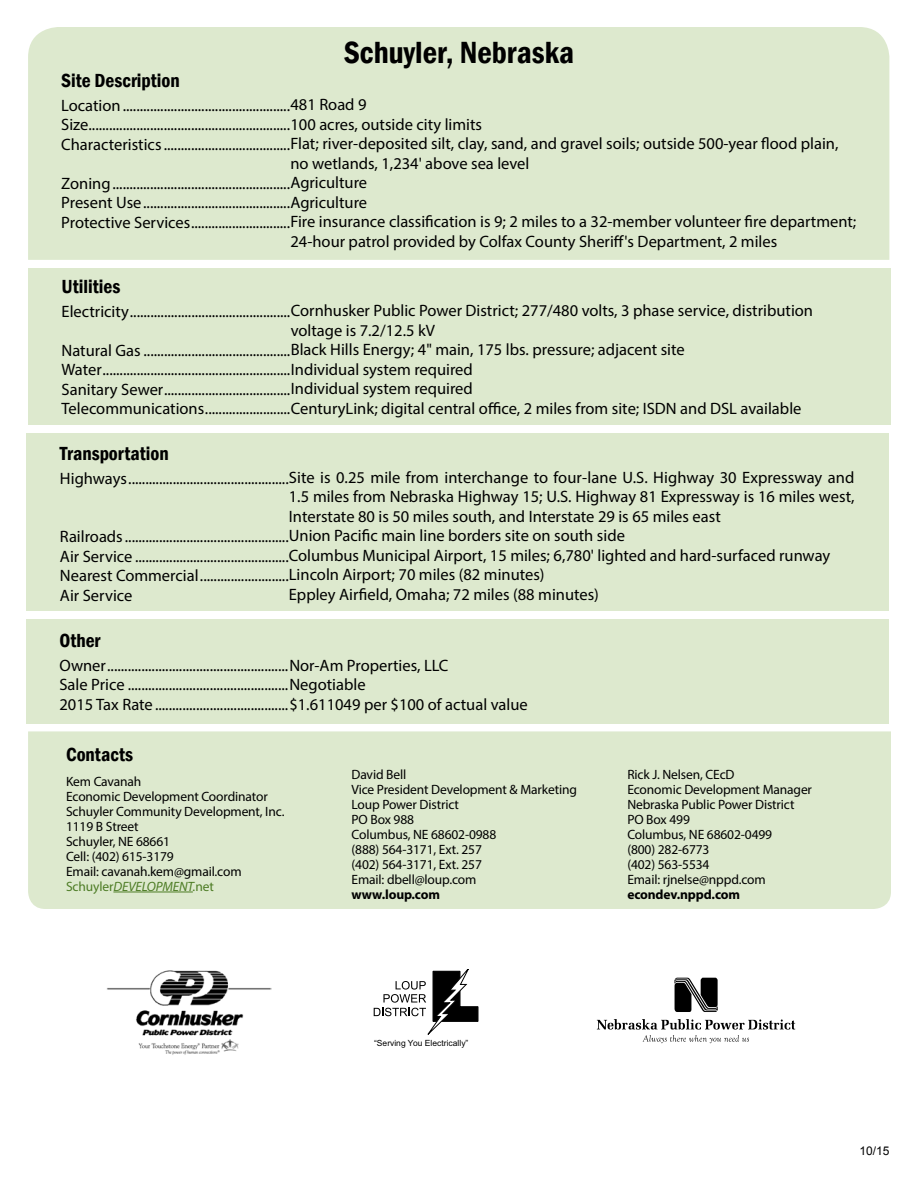
<style>
.page{position:relative;width:918px;height:1188px;background:#fff}
.page>*{position:absolute;margin:0;border:0;box-sizing:border-box;transform-origin:0 0}
.t1{font:600 condensed 31.5px "Franklin Gothic";color:#000}
.t2{font:600 condensed 19.5px "Franklin Gothic";color:#000}
.t3{font:16.5px/19.4px "Myriad Pro";color:#000}
.t4{font:13.5px/15px "Myriad Pro";letter-spacing:-.01em;color:#000}
.t5{font:700 13.5px "Myriad Pro";letter-spacing:-.01em;color:#000}
.t6{font:12px "Arial";color:#000}
.t7{font:8.55px "Arial";color:#000}
.s1{color:#4d7c25}
.s2{font-style:italic;color:#4d7c25}
</style>
<div class="page">
<svg style="left:675px;top:978px;width:43px;height:34px"></svg>
<svg style="left:597px;top:1019px;width:198px;height:24px"></svg>
<div style="left:28px;top:27px;width:861px;height:233px;background:#dde9ce"></div>
<div style="left:28px;top:269px;width:863px;height:156px;background:#dde9ce"></div>
<div style="left:26px;top:433px;width:863px;height:178px;background:#dde9ce"></div>
<div style="left:26px;top:619px;width:863px;height:104px;background:#dde9ce"></div>
<div style="left:28px;top:731px;width:863px;height:178px;background:#dde9ce"></div>
<hr style="left:113px;top:892px;width:80px;height:1px;background:#4d7c25">
<svg style="left:374px;top:969px;width:105px;height:66px"></svg>
<img style="left:107px;top:970px;width:164px;height:85px">
<h1 class="t1" style="left:344px;top:32px;width:232px">Schuyler, Nebraska</h1>
<p class="t2" style="left:61px;top:67px;width:120px">Site Description</p>
<p class="t3" style="left:61px;top:95px;width:779px">Location.................................................481 Road 9<br>Size...........................................................100 acres, outside city limits<br>Characteristics.....................................Flat; river-deposited silt, clay, sand, and gravel soils; outside 500‑year flood plain,</p>
<p class="t3" style="left:61px;top:173px;width:797px">Zoning....................................................Agriculture<br>Present Use...........................................Agriculture<br>Protective Services.............................Fire insurance classification is 9; 2 miles to a 32-member volunteer fire department;</p>
<p class="t3" style="left:290px;top:153px;width:241px">no wetlands, 1,234' above sea level</p>
<p class="t3" style="left:290px;top:231px;width:488px">24-hour patrol provided by Colfax County Sheriff's Department, 2 miles</p>
<p class="t2" style="left:62px;top:273px;width:60px">Utilities</p>
<p class="t3" style="left:62px;top:301px;width:753px">Electricity...............................................Cornhusker Public Power District; 277/480 volts, 3 phase service, distribution</p>
<p class="t3" style="left:62px;top:340px;width:741px">Natural Gas ...........................................Black Hills Energy; 4" main, 175 lbs. pressure; adjacent site Water.......................................................Individual system required<br>Sanitary Sewer.....................................Individual system required<br>Telecommunications.........................CenturyLink; digital central office, 2 miles from site; ISDN and DSL available</p>
<p class="t3" style="left:291px;top:320px;width:146px">voltage is 7.2/12.5 kV</p>
<p class="t2" style="left:60px;top:440px;width:110px">Transportation</p>
<p class="t3" style="left:60px;top:467px;width:796px">Highways...............................................Site is 0.25 mile from interchange to four‑lane U.S. Highway 30 Expressway and</p>
<p class="t3" style="left:289px;top:487px;width:567px">1.5 miles from Nebraska Highway 15; U.S. Highway 81 Expressway is 16 miles west,<br>Interstate 80 is 50 miles south, and Interstate 29 is 65 miles east</p>
<p class="t3" style="left:60px;top:527px;width:772px">Railroads................................................Union Pacific main line borders site on south side<br>Air Service .............................................Columbus Municipal Airport, 15 miles; 6,780' lighted and hard-surfaced runway Nearest Commercial..........................Lincoln Airport; 70 miles (82 minutes)<br>Air Service</p>
<p class="t3" style="left:289px;top:585px;width:312px">Eppley Airfield, Omaha; 72 miles (88 minutes)</p>
<p class="t2" style="left:59px;top:627px;width:43px">Other</p>
<p class="t3" style="left:59px;top:655px;width:470px">Owner.....................................................Nor‑Am Properties, LLC<br>Sale Price ...............................................Negotiable<br>2015 Tax Rate .......................................$1.611049 per $100 of actual value</p>
<p class="t2" style="left:66px;top:742px;width:68px">Contacts</p>
<p class="t4" style="left:66px;top:773px;width:220px">Kem Cavanah<br>Economic Development Coordinator<br>Schuyler Community Development, Inc.<br>1119 B Street<br>Schuyler, NE 68661<br>Cell: (402) 615-3179<br>Email: cavanah.kem@gmail.com<br><span class="s1">Schuyler</span><span class="s2">DEVELOPMENT.</span><span class="s1">net</span></p>
<p class="t4" style="left:352px;top:767px;width:227px">David Bell<br>Vice President Development &amp; Marketing<br>Loup Power District<br>PO Box 988<br>Columbus, NE 68602-0988<br>(888) 564-3171, Ext. 257<br>(402) 564-3171, Ext. 257<br>Email: dbell@loup.com</p>
<p class="t5" style="left:352px;top:886px;width:90px">www.loup.com</p>
<p class="t4" style="left:627px;top:767px;width:186px">Rick J. Nelsen, CEcD<br>Economic Development Manager<br>Nebraska Public Power District<br>PO Box 499<br>Columbus, NE 68602-0499<br>(800) 282-6773<br>(402) 563-5534<br>Email: rjnelse@nppd.com</p>
<p class="t5" style="left:627px;top:886px;width:114px">econdev.nppd.com</p>
<p class="t7" style="left:374px;top:1038px;width:96px">“Serving You Electrically”</p>
<p class="t6" style="left:860px;top:1143px;width:32px">10/15</p>
</div>
